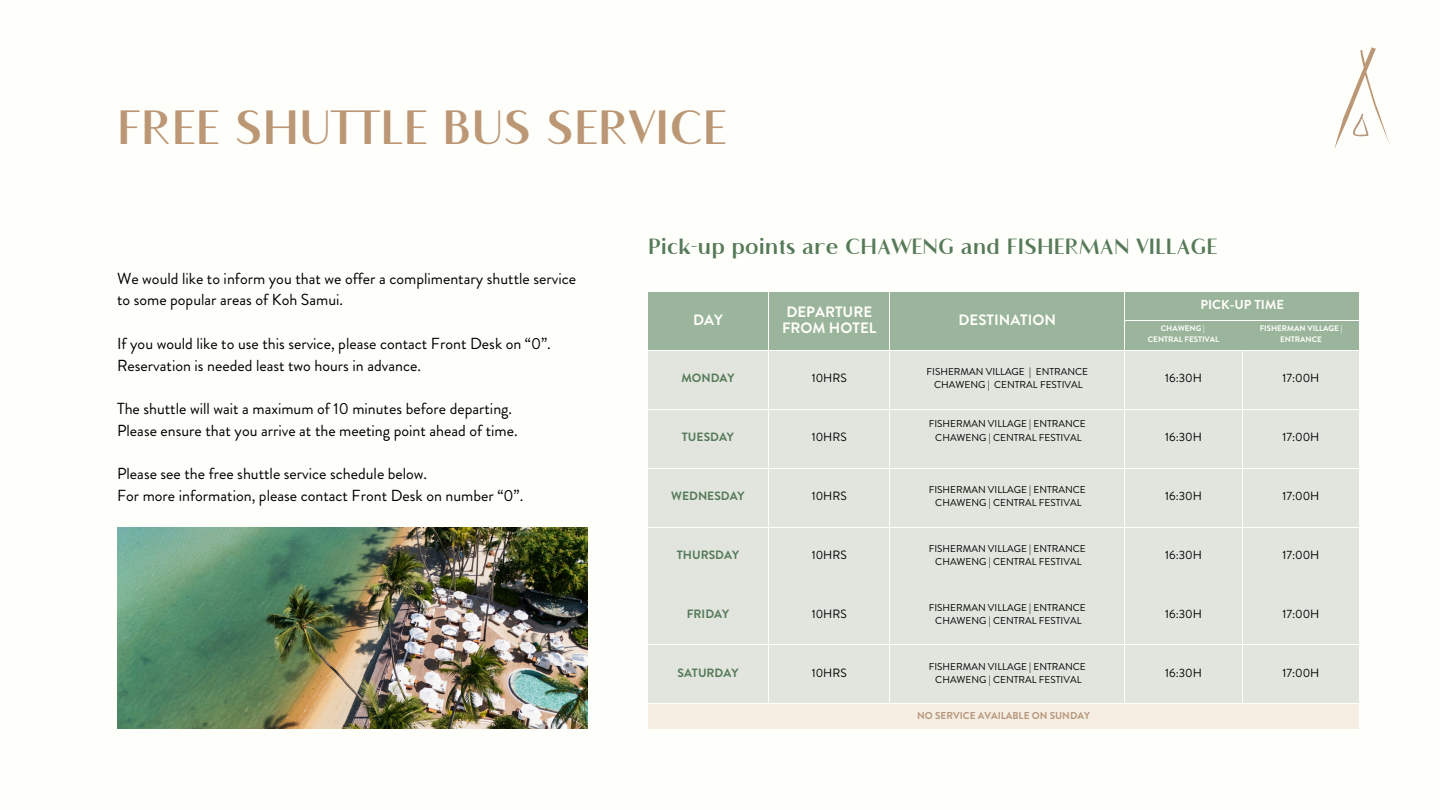
<style>
.page{position:relative;width:1440px;height:810px;background:#fefefa}
.page>*{position:absolute;margin:0;border:0;box-sizing:border-box;transform-origin:0 0}
.t1{font:700 48px "Flatline";color:#bb9775}
.t2{font:700 22px "Flatline";color:#567a59}
.t3{font:16px/21.8px "Brandon Grotesque";color:#000}
.t4{font:700 15px/16.5px "Brandon Grotesque";color:#fffef9}
.t5{font:700 15px "Brandon Grotesque";color:#fefefa}
.t6{font:700 13px "Brandon Grotesque";color:#fffef9}
.t7{font:12px "Brandon Grotesque";color:#000}
.t8{font:700 12px "Brandon Grotesque";color:#567a59}
.t9{font:10px/13.5px "Brandon Grotesque";color:#000;text-align:center}
.t10{font:700 10px "Brandon Grotesque";color:#b6977d}
.t11{font:700 8px/10.5px "Brandon Grotesque";color:#fffef9;text-align:center}
</style>
<div class="page">
<svg style="left:1334px;top:47px;width:56px;height:102px"></svg>
<div style="left:648px;top:351px;width:120px;height:58px;background:#e1e5de"></div>
<div style="left:769px;top:351px;width:120px;height:58px;background:#e1e5de"></div>
<div style="left:891px;top:351px;width:233px;height:58px;background:#e1e5de"></div>
<div style="left:1126px;top:351px;width:116px;height:58px;background:#e1e5de"></div>
<div style="left:1243px;top:351px;width:116px;height:58px;background:#e1e5de"></div>
<div style="left:648px;top:292px;width:120px;height:58px;background:#9ab59c"></div>
<div style="left:769px;top:292px;width:120px;height:58px;background:#9ab59c"></div>
<div style="left:891px;top:292px;width:233px;height:58px;background:#9ab59c"></div>
<div style="left:1126px;top:292px;width:233px;height:27px;background:#9ab59c"></div>
<div style="left:1126px;top:321px;width:116px;height:29px;background:#9ab59c"></div>
<div style="left:1243px;top:321px;width:116px;height:29px;background:#9ab59c"></div>
<div style="left:648px;top:469px;width:120px;height:57px;background:#e1e5de"></div>
<div style="left:769px;top:469px;width:120px;height:57px;background:#e1e5de"></div>
<div style="left:891px;top:469px;width:233px;height:57px;background:#e1e5de"></div>
<div style="left:1126px;top:469px;width:116px;height:57px;background:#e1e5de"></div>
<div style="left:1243px;top:469px;width:116px;height:57px;background:#e1e5de"></div>
<div style="left:648px;top:410px;width:120px;height:58px;background:#e1e5de"></div>
<div style="left:769px;top:410px;width:120px;height:58px;background:#e1e5de"></div>
<div style="left:891px;top:410px;width:233px;height:58px;background:#e1e5de"></div>
<div style="left:1126px;top:410px;width:116px;height:58px;background:#e1e5de"></div>
<div style="left:1243px;top:410px;width:116px;height:58px;background:#e1e5de"></div>
<div style="left:648px;top:528px;width:120px;height:57px;background:#e1e5de"></div>
<div style="left:769px;top:528px;width:120px;height:57px;background:#e1e5de"></div>
<div style="left:891px;top:528px;width:233px;height:57px;background:#e1e5de"></div>
<div style="left:1126px;top:528px;width:116px;height:57px;background:#e1e5de"></div>
<div style="left:1243px;top:528px;width:116px;height:57px;background:#e1e5de"></div>
<div style="left:648px;top:587px;width:120px;height:57px;background:#e1e5de"></div>
<div style="left:769px;top:587px;width:120px;height:57px;background:#e1e5de"></div>
<div style="left:891px;top:587px;width:233px;height:57px;background:#e1e5de"></div>
<div style="left:1126px;top:587px;width:116px;height:57px;background:#e1e5de"></div>
<div style="left:1243px;top:587px;width:116px;height:57px;background:#e1e5de"></div>
<div style="left:648px;top:646px;width:120px;height:57px;background:#e1e5de"></div>
<div style="left:769px;top:646px;width:120px;height:57px;background:#e1e5de"></div>
<div style="left:891px;top:646px;width:233px;height:57px;background:#e1e5de"></div>
<div style="left:648px;top:705px;width:711px;height:24px;background:#f6eee2"></div>
<div style="left:1126px;top:646px;width:116px;height:57px;background:#e1e5de"></div>
<div style="left:1243px;top:646px;width:116px;height:57px;background:#e1e5de"></div>
<img style="left:117px;top:528px;width:470px;height:201px">
<h6 class="t1" style="left:117px;top:100px;width:611px">FREE SHUTTLE BUS SERVICE</h6>
<h6 class="t3" style="left:117px;top:267px;width:461px">We would like to inform you that we offer a complimentary shuttle service to some popular areas of Koh Samui.</h6>
<p class="t3" style="left:117px;top:333px;width:435px">If you would like to use this service, please contact Front Desk on “0”.<br>Reservation is needed least two hours in advance.</p>
<p class="t3" style="left:117px;top:398px;width:402px">The shuttle will wait a maximum of 10 minutes before departing.<br>Please ensure that you arrive at the meeting point ahead of time.</p>
<h6 class="t3" style="left:117px;top:463px;width:408px">Please see the free shuttle service schedule below.<br>For more information, please contact Front Desk on number “0”.</h6>
<h5 class="t2" style="left:648px;top:233px;width:571px">Pick-up points are CHAWENG and FISHERMAN VILLAGE</h5>
<p class="t5" style="left:693px;top:309px;width:31px">DAY</p>
<h2 class="t4" style="left:782px;top:303px;width:96px">DEPARTURE<br>FROM HOTEL</h2>
<h3 class="t4" style="left:959px;top:312px;width:99px">DESTINATION</h3>
<h3 class="t6" style="left:1201px;top:295px;width:85px">PICK-UP TIME</h3>
<h3 class="t11" style="left:1161px;top:323px;width:45px">CHAWENG |</h3>
<h5 class="t11" style="left:1148px;top:334px;width:73px">CENTRAL FESTIVAL</h5>
<p class="t11" style="left:1260px;top:323px;width:84px">FISHERMAN VILLAGE |<br>ENTRANCE</p>
<h1 class="t8" style="left:681px;top:370px;width:55px">MONDAY</h1>
<h4 class="t7" style="left:812px;top:370px;width:36px">10HRS</h4>
<h4 class="t9" style="left:927px;top:365px;width:163px">FISHERMAN VILLAGE | ENTRANCE<br>CHAWENG | CENTRAL FESTIVAL</h4>
<h4 class="t7" style="left:1165px;top:370px;width:38px">16:30H</h4>
<h4 class="t7" style="left:1282px;top:370px;width:39px">17:00H</h4>
<h6 class="t8" style="left:682px;top:429px;width:54px">TUESDAY</h6>
<h6 class="t7" style="left:812px;top:429px;width:36px">10HRS</h6>
<p class="t8" style="left:671px;top:488px;width:75px">WEDNESDAY</p>
<p class="t7" style="left:812px;top:488px;width:36px">10HRS</p>
<h5 class="t9" style="left:929px;top:417px;width:159px">FISHERMAN VILLAGE | ENTRANCE</h5>
<h6 class="t9" style="left:935px;top:431px;width:148px">CHAWENG | CENTRAL FESTIVAL</h6>
<p class="t7" style="left:1165px;top:429px;width:38px">16:30H</p>
<p class="t7" style="left:1282px;top:429px;width:39px">17:00H</p>
<h5 class="t9" style="left:929px;top:483px;width:159px">FISHERMAN VILLAGE | ENTRANCE</h5>
<h6 class="t9" style="left:935px;top:496px;width:148px">CHAWENG | CENTRAL FESTIVAL</h6>
<p class="t7" style="left:1165px;top:488px;width:38px">16:30H</p>
<p class="t7" style="left:1282px;top:488px;width:39px">17:00H</p>
<h6 class="t8" style="left:677px;top:547px;width:64px">THURSDAY</h6>
<h6 class="t7" style="left:812px;top:547px;width:36px">10HRS</h6>
<h5 class="t9" style="left:929px;top:542px;width:159px">FISHERMAN VILLAGE | ENTRANCE<br>CHAWENG | CENTRAL FESTIVAL</h5>
<h6 class="t7" style="left:1165px;top:547px;width:38px">16:30H</h6>
<p class="t7" style="left:1282px;top:547px;width:39px">17:00H</p>
<p class="t8" style="left:687px;top:605px;width:44px">FRIDAY</p>
<h6 class="t7" style="left:812px;top:605px;width:36px">10HRS</h6>
<p class="t8" style="left:678px;top:664px;width:62px">SATURDAY</p>
<h6 class="t7" style="left:812px;top:664px;width:36px">10HRS</h6>
<h6 class="t9" style="left:929px;top:600px;width:159px">FISHERMAN VILLAGE | ENTRANCE</h6>
<h5 class="t9" style="left:935px;top:614px;width:148px">CHAWENG | CENTRAL FESTIVAL</h5>
<h6 class="t9" style="left:929px;top:659px;width:159px">FISHERMAN VILLAGE | ENTRANCE</h6>
<h5 class="t9" style="left:935px;top:673px;width:148px">CHAWENG | CENTRAL FESTIVAL</h5>
<h6 class="t10" style="left:917px;top:709px;width:174px">NO SERVICE AVAILABLE ON SUNDAY</h6>
<h6 class="t7" style="left:1165px;top:605px;width:38px">16:30H</h6>
<p class="t7" style="left:1282px;top:605px;width:39px">17:00H</p>
<p class="t7" style="left:1165px;top:664px;width:38px">16:30H</p>
<p class="t7" style="left:1282px;top:664px;width:39px">17:00H</p>
</div>
